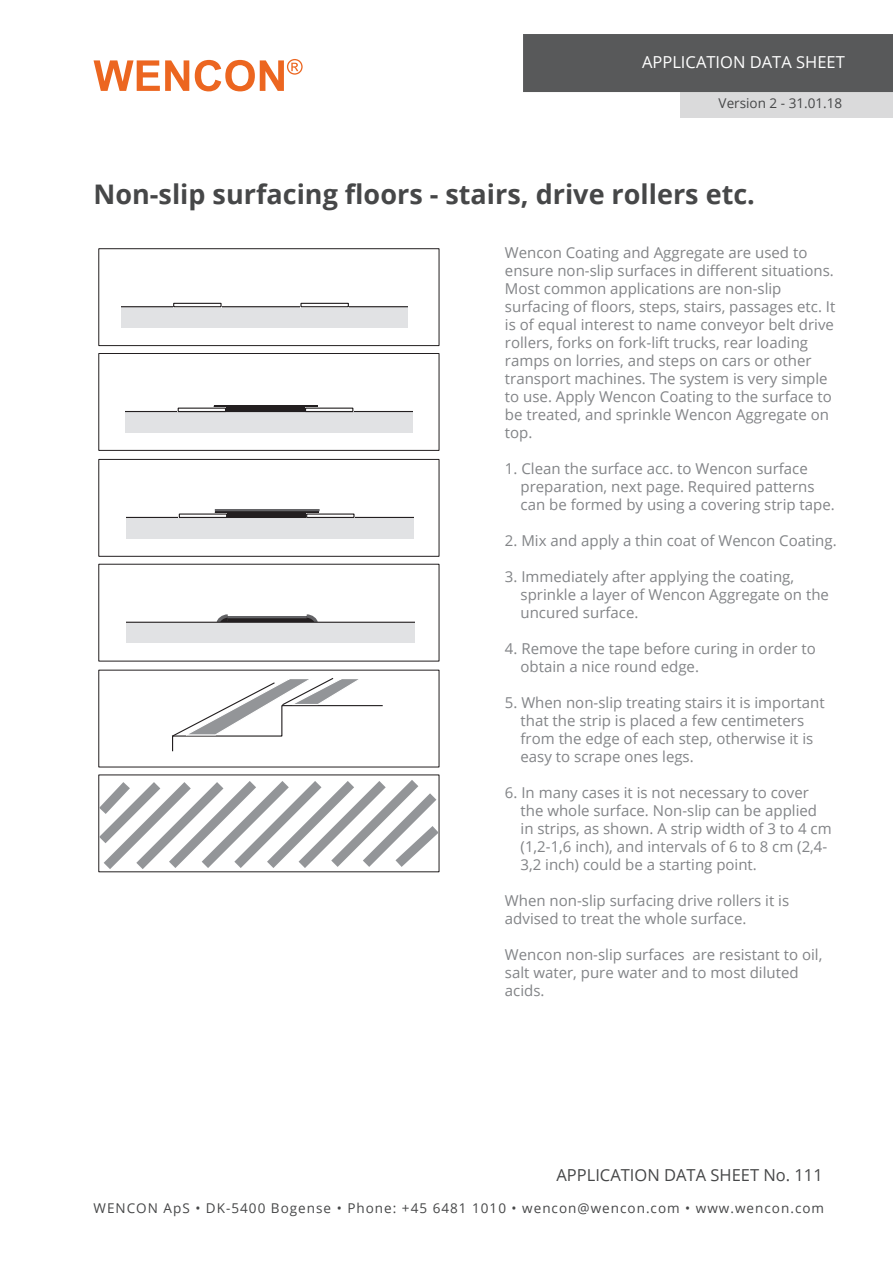
<style>
.page{position:relative;width:893px;height:1263px;background:#fff}
.page>*{position:absolute;margin:0;border:0;box-sizing:border-box;transform-origin:0 0}
.t1{font:700 27px "Open Sans";color:#464748}
.App__Data_sheet_No{font:16.5px "Open Sans";color:#464748}
.t2{font:16.5px "Open Sans";color:#fff}
.Brødtekst_10{font:15px/18px "Open Sans";color:#828487}
.t3{font:13.5px "Open Sans";letter-spacing:.075em;color:#464748}
.t4{font:13.5px "Open Sans";color:#464748}
</style>
<div class="page">
<svg style="left:94px;top:60px;width:95px;height:31px"></svg>
<svg style="left:195px;top:59px;width:108px;height:32px"></svg>
<div style="left:523px;top:34px;width:370px;height:58px;background:#58595a"></div>
<div style="left:680px;top:92px;width:213px;height:26px;background:#dadadb"></div>
<div style="left:99px;top:353px;width:340px;height:97px;border:1px solid #231f20"></div>
<div style="left:99px;top:249px;width:340px;height:97px;border:1px solid #231f20"></div>
<div style="left:99px;top:459px;width:340px;height:97px;border:1px solid #231f20"></div>
<div style="left:116px;top:306px;width:297px;height:26px;background:#e1e2e4"></div>
<div style="left:116px;top:306px;width:297px;height:26px;border:1px solid #231f20"></div>
<div style="left:109px;top:303px;width:11px;height:36px;background:#fff"></div>
<div style="left:112px;top:329px;width:304px;height:13px;background:#fff"></div>
<div style="left:409px;top:299px;width:11px;height:33px;background:#fff"></div>
<div style="left:173px;top:303px;width:49px;height:4px;border:1px solid #231f20"></div>
<div style="left:300px;top:303px;width:49px;height:4px;border:1px solid #231f20"></div>
<div style="left:214px;top:405px;width:103px;height:10px;background:#231f20"></div>
<div style="left:120px;top:411px;width:298px;height:26px;background:#e1e2e4"></div>
<div style="left:120px;top:411px;width:298px;height:26px;border:1px solid #231f20"></div>
<div style="left:113px;top:408px;width:12px;height:36px;background:#fff"></div>
<div style="left:117px;top:433px;width:304px;height:14px;background:#fff"></div>
<div style="left:413px;top:404px;width:11px;height:33px;background:#fff"></div>
<div style="left:178px;top:408px;width:48px;height:4px;border:1px solid #231f20"></div>
<div style="left:305px;top:408px;width:48px;height:4px;border:1px solid #231f20"></div>
<div style="left:215px;top:511px;width:103px;height:10px;background:#231f20"></div>
<div style="left:215px;top:511px;width:103px;height:10px;border:1px solid #231f20"></div>
<div style="left:121px;top:517px;width:298px;height:26px;background:#e1e2e4"></div>
<div style="left:121px;top:517px;width:298px;height:26px;border:1px solid #231f20"></div>
<div style="left:115px;top:513px;width:11px;height:36px;background:#fff"></div>
<div style="left:118px;top:539px;width:304px;height:14px;background:#fff"></div>
<div style="left:414px;top:510px;width:11px;height:33px;background:#fff"></div>
<div style="left:179px;top:513px;width:48px;height:5px;background:#fff"></div>
<div style="left:179px;top:513px;width:48px;height:5px;border:1px solid #231f20"></div>
<div style="left:306px;top:513px;width:49px;height:5px;background:#fff"></div>
<div style="left:306px;top:513px;width:49px;height:5px;border:1px solid #231f20"></div>
<hr style="left:216px;top:509px;width:102px;height:2px;background:#636366">
<svg style="left:215px;top:617px;width:103px;height:10px"></svg>
<hr style="left:216px;top:616px;width:102px;height:2px;background:#636366">
<div style="left:307px;top:609px;width:58px;height:13px;border:1px solid #fff"></div>
<div style="left:170px;top:609px;width:57px;height:13px;border:1px solid #fff"></div>
<svg style="left:303px;top:613px;width:17px;height:9px"></svg>
<svg style="left:215px;top:613px;width:16px;height:9px"></svg>
<div style="left:121px;top:622px;width:299px;height:26px;background:#e1e2e4"></div>
<div style="left:121px;top:622px;width:299px;height:26px;border:1px solid #231f20"></div>
<div style="left:115px;top:618px;width:11px;height:36px;background:#fff"></div>
<div style="left:118px;top:643px;width:304px;height:15px;background:#fff"></div>
<div style="left:415px;top:615px;width:10px;height:33px;background:#fff"></div>
<svg style="left:172px;top:678px;width:211px;height:74px"></svg>
<svg style="left:99px;top:774px;width:340px;height:98px"></svg>
<p class="t2" style="left:642px;top:51px;width:204px">APPLICATION DATA SHEET</p>
<p class="t4" style="left:719px;top:94px;width:125px">Version 2 - 31.01.18</p>
<p class="t1" style="left:94px;top:175px;width:663px">Non-slip surfacing floors - stairs, drive rollers etc.</p>
<p class="Brødtekst_10" style="left:505px;top:243px;width:332px">Wencon Coating and Aggregate are used to ensure non-slip surfaces in different situations.<br>Most common applications are non-slip surfacing of floors, steps, stairs, passages etc. It is of equal interest to name conveyor belt drive rollers, forks on fork-lift trucks, rear loading ramps on lorries, and steps on cars or other transport machines. The system is very simple to use. Apply Wencon Coating to the surface to be treated, and sprinkle Wencon Aggregate on top.</p>
<p class="Brødtekst_10" style="left:521px;top:459px;width:316px;text-indent:-16px">1. Clean the surface acc. to Wencon surface preparation, next page. Required patterns can be formed by using a covering strip tape.</p>
<p class="Brødtekst_10" style="left:505px;top:531px;width:333px">2. Mix and apply a thin coat of Wencon Coating.</p>
<p class="Brødtekst_10" style="left:521px;top:567px;width:310px;text-indent:-16px">3. Immediately after applying the coating, sprinkle a layer of Wencon Aggregate on the uncured surface.</p>
<p class="Brødtekst_10" style="left:521px;top:639px;width:297px;text-indent:-16px">4. Remove the tape before curing in order to obtain a nice round edge.</p>
<p class="Brødtekst_10" style="left:521px;top:693px;width:306px;text-indent:-16px">5. When non-slip treating stairs it is important that the strip is placed a few centimeters from the edge of each step, otherwise it is easy to scrape ones legs.</p>
<p class="Brødtekst_10" style="left:521px;top:783px;width:313px;text-indent:-16px">6. In many cases it is not necessary to cover the whole surface. Non-slip can be applied in strips, as shown. A strip width of 3 to 4 cm (1,2-1,6 inch), and intervals of 6 to 8 cm (2,4- 3,2 inch) could be a starting point.</p>
<p class="Brødtekst_10" style="left:505px;top:891px;width:286px">When non-slip surfacing drive rollers it is advised to treat the whole surface.</p>
<p class="Brødtekst_10" style="left:505px;top:945px;width:319px">Wencon non-slip surfaces are resistant to oil, salt water, pure water and to most diluted acids.</p>
<p class="App__Data_sheet_No" style="left:556px;top:1164px;width:268px">APPLICATION DATA SHEET No. 111</p>
<p class="t3" style="left:94px;top:1199px;width:732px">WENCON ApS • DK-5400 Bogense • Phone: +45 6481 1010 • wencon@wencon.com • www.wencon.com</p>
</div>
